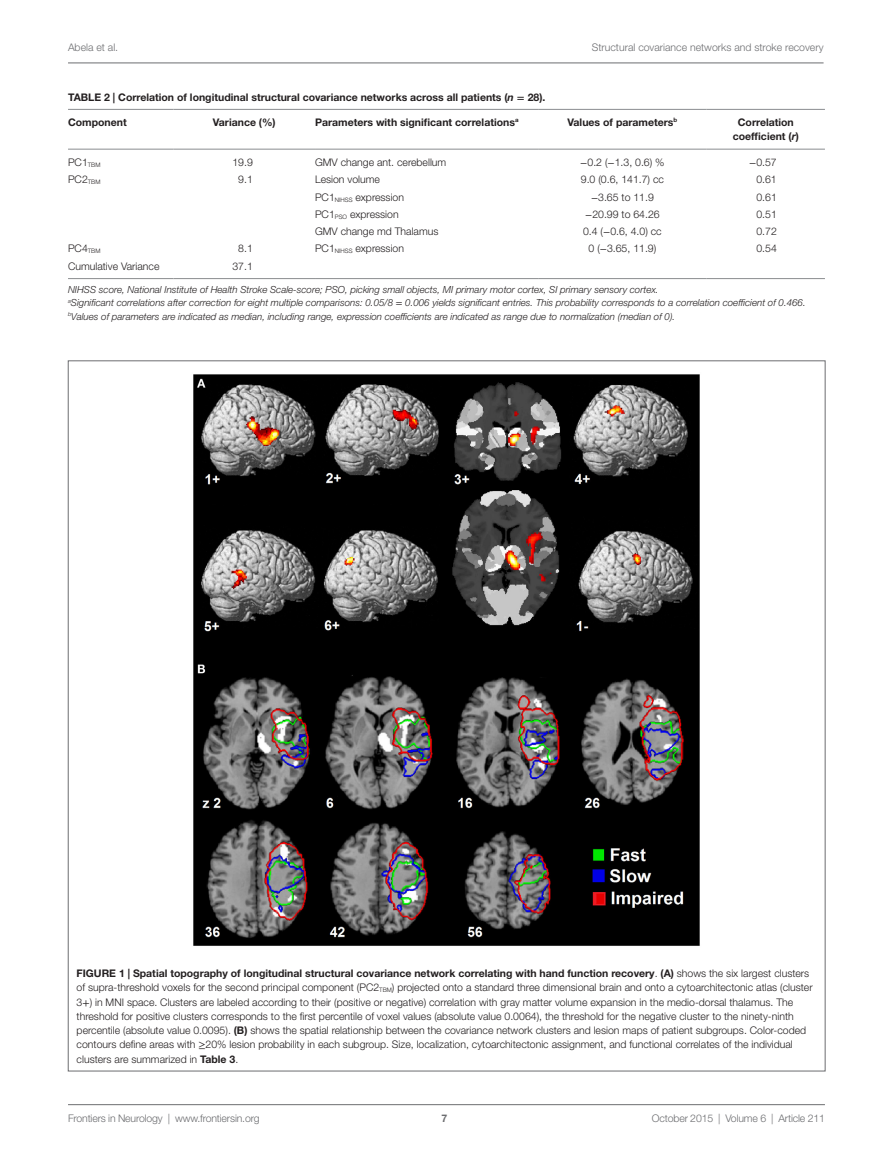
<style>
.page{position:relative;width:893px;height:1170px;background:#fff}
.page>*{position:absolute;margin:0;border:0;box-sizing:border-box;transform-origin:0 0}
.t1{font:300 10.5px/14.2px "Helvetica Neue LT Std";color:#231f20}
.t2{font:700 10.5px/14.2px "Helvetica Neue LT Std";color:#231f20;text-align:center}
.t3{font:300 10.5px "Helvetica Neue LT Std";letter-spacing:-.015em;color:#6c6d70}
.t4{font:700 10.5px "Helvetica Neue LT Std";color:#6c6d70}
.t5{font:italic 300 9.75px/13.5px "Helvetica Neue LT Std";color:#231f20}
.s1{font-style:italic}
.s2{font-family:"STIX General"}
.s3{font-family:"STIX General";font-weight:400}
.s4{font-family:"STIX General";font-weight:400;font-style:normal}
.s5{font-weight:700}
</style>
<div class="page">
<hr style="left:68px;top:109px;width:106px;height:1px;background:#8a8c8f">
<hr style="left:68px;top:149px;width:106px;height:1px;background:#8a8c8f">
<hr style="left:174px;top:109px;width:141px;height:1px;background:#8a8c8f">
<hr style="left:174px;top:149px;width:141px;height:1px;background:#8a8c8f">
<hr style="left:315px;top:109px;width:223px;height:1px;background:#8a8c8f">
<hr style="left:315px;top:149px;width:223px;height:1px;background:#8a8c8f">
<hr style="left:538px;top:109px;width:169px;height:1px;background:#8a8c8f">
<hr style="left:538px;top:149px;width:169px;height:1px;background:#8a8c8f">
<hr style="left:707px;top:109px;width:118px;height:1px;background:#8a8c8f">
<hr style="left:707px;top:149px;width:118px;height:1px;background:#8a8c8f">
<hr style="left:68px;top:278px;width:106px;height:1px;background:#8a8c8f">
<hr style="left:174px;top:278px;width:141px;height:1px;background:#8a8c8f">
<hr style="left:315px;top:278px;width:223px;height:1px;background:#8a8c8f">
<hr style="left:538px;top:278px;width:169px;height:1px;background:#8a8c8f">
<hr style="left:707px;top:278px;width:118px;height:1px;background:#8a8c8f">
<img style="left:193px;top:374px;width:507px;height:572px">
<hr style="left:68px;top:1104px;width:757px;height:1px;background:#6c6d70">
<hr style="left:68px;top:63px;width:756px;height:1px;background:#6c6d70">
<p class="t3" style="left:68px;top:41px;width:52px">Abela et al.</p>
<p class="t3" style="left:592px;top:41px;width:233px">Structural covariance networks and stroke recovery</p>
<p class="t2" style="left:68px;top:90px;width:479px">TABLE 2 | Correlation of longitudinal structural covariance networks across all patients (<span class="s1">n</span> <span class="s2">=</span> 28).</p>
<p class="t2" style="left:68px;top:115px;width:60px">Component</p>
<p class="t2" style="left:213px;top:115px;width:64px">Variance (%)</p>
<p class="t2" style="left:315px;top:115px;width:205px">Parameters with significant correlations<sup>a</sup></p>
<p class="t2" style="left:568px;top:115px;width:111px">Values of parameters<sup>b</sup></p>
<p class="t2" style="left:733px;top:115px;width:68px">Correlation coefficient (<span class="s1">r</span>)</p>
<p class="t1" style="left:68px;top:154px;width:34px">PC1<sub>TBM</sub></p>
<p class="t1" style="left:232px;top:154px;width:22px">19.9</p>
<p class="t1" style="left:315px;top:154px;width:133px">GMV change ant. cerebellum</p>
<p class="t1" style="left:580px;top:155px;width:86px"><span class="s3">−</span>0.2 (<span class="s3">−</span>1.3, 0.6) %</p>
<p class="t1" style="left:749px;top:155px;width:29px"><span class="s3">−</span>0.57</p>
<p class="t1" style="left:68px;top:172px;width:34px">PC2<sub>TBM</sub></p>
<p class="t1" style="left:238px;top:172px;width:16px">9.1</p>
<p class="t1" style="left:315px;top:172px;width:66px">Lesion volume</p>
<p class="t1" style="left:581px;top:172px;width:85px">9.0 (0.6, 141.7) cc</p>
<p class="t1" style="left:756px;top:172px;width:22px">0.61</p>
<p class="t1" style="left:315px;top:189px;width:91px">PC1<sub>NIHSS</sub> expression</p>
<p class="t1" style="left:591px;top:189px;width:64px"><span class="s3">−</span>3.65 to 11.9</p>
<p class="t1" style="left:756px;top:189px;width:22px">0.61</p>
<p class="t1" style="left:315px;top:207px;width:85px">PC1<sub>PSO</sub> expression</p>
<p class="t1" style="left:585px;top:207px;width:76px"><span class="s3">−</span>20.99 to 64.26</p>
<p class="t1" style="left:756px;top:207px;width:22px">0.51</p>
<p class="t1" style="left:315px;top:224px;width:125px">GMV change md Thalamus</p>
<p class="t1" style="left:583px;top:224px;width:80px">0.4 (<span class="s3">−</span>0.6, 4.0) cc</p>
<p class="t1" style="left:756px;top:224px;width:22px">0.72</p>
<p class="t1" style="left:68px;top:241px;width:34px">PC4<sub>TBM</sub></p>
<p class="t1" style="left:238px;top:241px;width:16px">8.1</p>
<p class="t1" style="left:315px;top:241px;width:91px">PC1<sub>NIHSS</sub> expression</p>
<p class="t1" style="left:589px;top:241px;width:69px">0 (<span class="s3">−</span>3.65, 11.9)</p>
<p class="t1" style="left:756px;top:241px;width:22px">0.54</p>
<p class="t1" style="left:68px;top:258px;width:93px">Cumulative Variance</p>
<p class="t1" style="left:232px;top:258px;width:22px">37.1</p>
<p class="t5" style="left:68px;top:282px;width:739px">NIHSS score, National Institute of Health Stroke Scale-score; PSO, picking small objects, MI primary motor cortex, SI primary sensory cortex.<br><sup>a</sup>Significant correlations after correction for eight multiple comparisons: 0.05/8 <span class="s4">=</span> 0.006 yields significant entries. This probability corresponds to a correlation coefficient of 0.466. <sup>b</sup>Values of parameters are indicated as median, including range, expression coefficients are indicated as range due to normalization (median of 0).</p>
<p class="t1" style="left:77px;top:965px;width:737px"><span class="s5">FIG URE 1 | Spatial topography of longitudinal structural covariance network correlating with hand function recovery</span>. <span class="s5">(A)</span> shows the six largest clusters of supra-threshold voxels for the second principal component (PC2<sub>TBM</sub>) projected onto a standard three dimensional brain and onto a cytoarchitectonic atlas (cluster 3<span class="s3">+</span>) in MNI space. Clusters are labeled according to their (positive or negative) correlation with gray matter volume expansion in the medio-dorsal thalamus. The threshold for positive clusters corresponds to the first percentile of voxel values (absolute value 0.0064), the threshold for the negative cluster to the ninety-ninth percentile (absolute value 0.0095). <span class="s5">(B)</span> shows the spatial relationship between the covariance network clusters and lesion maps of patient subgroups. Color-coded contours define areas with <span class="s3">≥</span>20% lesion probability in each subgroup. Size, localization, cytoarchitectonic assignment, and functional correlates of the individual clusters are summarized in <span class="s5">Table 3</span>.</p>
<p class="t3" style="left:68px;top:1111px;width:193px">Frontiers in Neurology | www.frontiersin.org</p>
<p class="t4" style="left:441px;top:1111px;width:7px">7</p>
<p class="t3" style="left:652px;top:1111px;width:174px">October 2015 | Volume 6 | Article 211</p>
</div>
